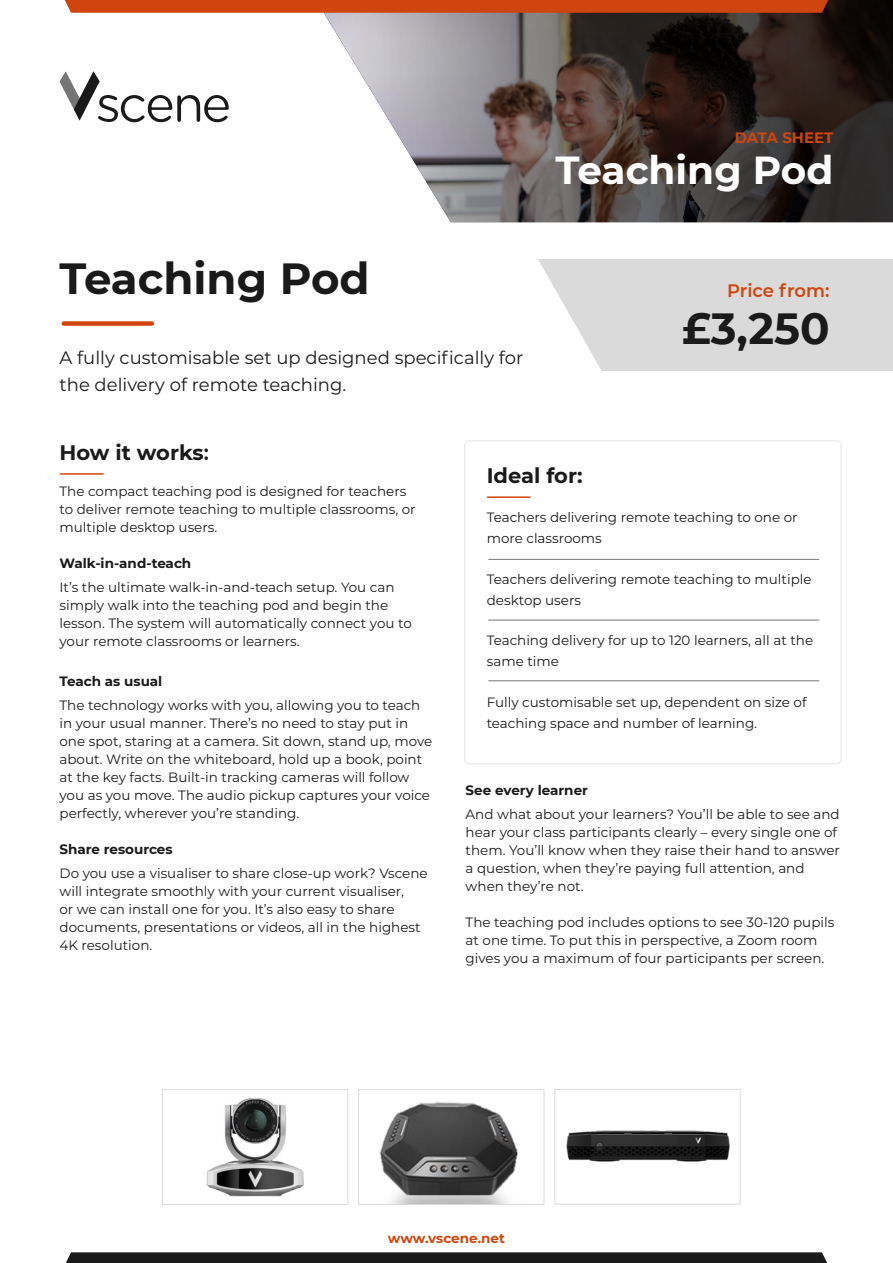
<style>
.page{position:relative;width:893px;height:1263px;background:#fff}
.page>*{position:absolute;margin:0;border:0;box-sizing:border-box;transform-origin:0 0}
.t1{font:700 43.5px "Montserrat";color:#1a1a1a}
.t2{font:700 39px "Montserrat";color:#fff}
.t3{font:700 21px "Montserrat";color:#1a1a1a}
.t4{font:18px/27px "Montserrat";color:#1a1a1a}
.t5{font:600 18px "Montserrat";letter-spacing:-.005em;color:#cf450d}
.t6{font:700 15px "Montserrat";color:#cf450d}
.t7{font:13.5px/18px "Montserrat";color:#1a1a1a}
.t8{font:700 13.5px "Montserrat";color:#1a1a1a}
.t9{font:700 13.5px "Montserrat";color:#cf450d}
.s1{font-weight:600}
</style>
<div class="page">
<svg style="left:324px;top:0;width:569px;height:222px;background:#645d5c"></svg>
<svg style="left:60px;top:71px;width:169px;height:52px"></svg>
<svg style="left:65px;top:0;width:763px;height:13px;background:#cd4610"></svg>
<div style="left:64px;top:321px;width:88px;height:5px;background:#cf450d"></div>
<svg style="left:538px;top:259px;width:355px;height:112px;background:#ddd"></svg>
<div style="left:464px;top:440px;width:378px;height:324px;border:2px solid #ededed;border-radius:4px"></div>
<hr style="left:488px;top:559px;width:331px;height:1px;background:#757575">
<hr style="left:488px;top:620px;width:331px;height:1px;background:#757575">
<img style="left:206px;top:1098px;width:98px;height:99px">
<div style="left:162px;top:1089px;width:186px;height:116px;border:1px solid #dadada"></div>
<img style="left:379px;top:1101px;width:139px;height:102px">
<div style="left:358px;top:1089px;width:186px;height:116px;border:1px solid #dadada"></div>
<img style="left:566px;top:1130px;width:164px;height:32px">
<div style="left:554px;top:1089px;width:186px;height:115px;border:1px solid #dadada"></div>
<hr style="left:61px;top:473px;width:42px;height:2px;background:#cf450d">
<hr style="left:487px;top:496px;width:43px;height:2px;background:#cf450d">
<svg style="left:66px;top:1252px;width:761px;height:11px;background:#222"></svg>
<hr style="left:488px;top:680px;width:331px;height:1px;background:#757575">
<h1 class="t1" style="left:60px;top:247px;width:312px">Teaching Pod</h1>
<h3 class="t4" style="left:60px;top:343px;width:465px">A fully customisable set up designed specifically for the delivery of remote teaching.</h3>
<p class="t6" style="left:735px;top:127px;width:100px">DATA SHEET</p>
<h2 class="t2" style="left:555px;top:142px;width:280px">Teaching Pod</h2>
<h3 class="t5" style="left:727px;top:278px;width:104px">Price from:</h3>
<h1 class="t1" style="left:682px;top:297px;width:149px">£3,250</h1>
<h3 class="t3" style="left:60px;top:438px;width:151px">How it works<span class="s1">:</span></h3>
<p class="t7" style="left:60px;top:482px;width:358px">The compact teaching pod is designed for teachers to deliver remote teaching to multiple classrooms, or multiple desktop users.</p>
<p class="t8" style="left:60px;top:554px;width:133px">Walk-in-and-teach</p>
<p class="t7" style="left:60px;top:578px;width:354px">It’s the ultimate walk-in-and-teach setup. You can simply walk into the teaching pod and begin the lesson. The system will automatically connect you to your remote classrooms or learners.</p>
<p class="t8" style="left:60px;top:671px;width:104px">Teach as usual</p>
<p class="t7" style="left:60px;top:696px;width:374px">The technology works with you, allowing you to teach in your usual manner. There’s no need to stay put in one spot, staring at a camera. Sit down, stand up, move about. Write on the whiteboard, hold up a book, point at the key facts. Built-in tracking cameras will follow you as you move. The audio pickup captures your voice perfectly, wherever you’re standing.</p>
<p class="t8" style="left:60px;top:839px;width:115px">Share resources</p>
<p class="t7" style="left:60px;top:864px;width:370px">Do you use a visualiser to share close-up work? Vscene will integrate smoothly with your current visualiser,<br>or we can install one for you. It’s also easy to share documents, presentations or videos, all in the highest 4K resolution.</p>
<h3 class="t3" style="left:487px;top:461px;width:97px">Ideal for:</h3>
<p class="t7" style="left:487px;top:506px;width:312px;line-height:21px">Teachers delivering remote teaching to one or more classrooms</p>
<p class="t7" style="left:487px;top:568px;width:326px;line-height:21px">Teachers delivering remote teaching to multiple desktop users</p>
<p class="t7" style="left:487px;top:629px;width:328px;line-height:21px">Teaching delivery for up to 120 learners, all at the same time</p>
<p class="t7" style="left:487px;top:691px;width:321px;line-height:21px">Fully customisable set up, dependent on size of teaching space and number of learning.</p>
<p class="t8" style="left:466px;top:781px;width:124px">See every learner</p>
<p class="t7" style="left:466px;top:805px;width:376px">And what about your learners? You’ll be able to see and hear your class participants clearly – every single one of them. You’ll know when they raise their hand to answer a question, when they’re paying full attention, and when they’re not.</p>
<p class="t7" style="left:466px;top:913px;width:370px">The teaching pod includes options to see 30-120 pupils at one time. To put this in perspective, a Zoom room gives you a maximum of four participants per screen.</p>
<p class="t9" style="left:388px;top:1228px;width:119px">www.vscene.net</p>
</div>
